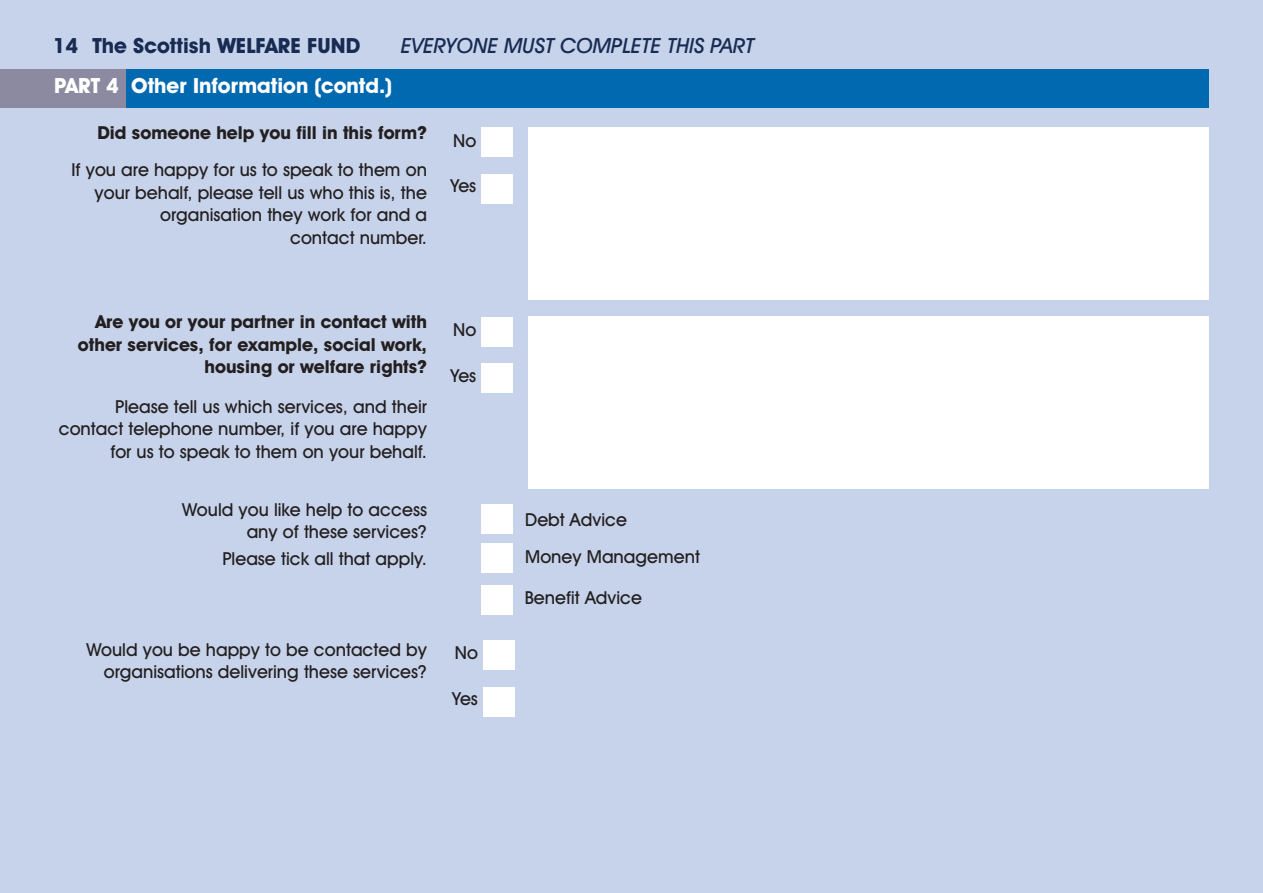
<style>
.page{position:relative;width:1263px;height:893px;background:#c7d3ea}
.page>*{position:absolute;margin:0;border:0;box-sizing:border-box;transform-origin:0 0}
.t1{font:700 21px "Avant Garde IT Cby BT";color:#fff}
.t2{font:italic 500 21px "Avant Garde IT Cby BT";color:#172b53}
.t3{font:700 21px "Avant Garde IT Cby BT";color:#172b53}
.t4{font:500 18px/22.5px "Avant Garde IT Cby BT";color:#231f20;text-align:right}
.t5{font:700 18px/22.5px "Avant Garde IT Cby BT";color:#231f20;text-align:right}
</style>
<div class="page">
<div style="left:0;top:69px;width:1209px;height:38px;background:#0169b0"></div>
<div style="left:0;top:69px;width:125px;height:38px;background:#8b8aa1"></div>
<div style="left:482px;top:128px;width:31px;height:29px;background:#fff"></div>
<div style="left:482px;top:174px;width:31px;height:30px;background:#fff"></div>
<div style="left:528px;top:128px;width:681px;height:172px;background:#fff"></div>
<div style="left:482px;top:317px;width:31px;height:30px;background:#fff"></div>
<div style="left:482px;top:364px;width:31px;height:29px;background:#fff"></div>
<div style="left:528px;top:317px;width:681px;height:172px;background:#fff"></div>
<div style="left:482px;top:504px;width:31px;height:30px;background:#fff"></div>
<div style="left:482px;top:543px;width:31px;height:30px;background:#fff"></div>
<div style="left:481px;top:585px;width:32px;height:29px;background:#fff"></div>
<div style="left:483px;top:640px;width:32px;height:30px;background:#fff"></div>
<div style="left:483px;top:687px;width:32px;height:29px;background:#fff"></div>
<p class="t3" style="left:53px;top:33px;width:309px">14 The Scottish WELFARE FUND</p>
<p class="t1" style="left:54px;top:72px;width:339px">PART 4 Other Information (contd.)</p>
<p class="t2" style="left:401px;top:33px;width:355px">EVERYONE MUST COMPLETE THIS PART</p>
<p class="t5" style="left:97px;top:121px;width:331px">Did someone help you fill in this form?</p>
<p class="t4" style="left:453px;top:129px;width:25px">No</p>
<p class="t4" style="left:450px;top:175px;width:27px">Yes</p>
<p class="t4" style="left:72px;top:158px;width:357px">If you are happy for us to speak to them on your behalf, please tell us who this is, the organisation they work for and a<br>contact number.</p>
<p class="t5" style="left:78px;top:311px;width:351px">Are you or your partner in contact with other services, for example, social work, housing or welfare rights?</p>
<p class="t4" style="left:453px;top:318px;width:25px">No</p>
<p class="t4" style="left:450px;top:364px;width:27px">Yes</p>
<p class="t4" style="left:59px;top:395px;width:370px">Please tell us which services, and their contact telephone number, if you are happy for us to speak to them on your behalf.</p>
<p class="t4" style="left:182px;top:498px;width:246px">Would you like help to access any of these services?</p>
<p class="t4" style="left:222px;top:547px;width:206px">Please tick all that apply.</p>
<p class="t4" style="left:86px;top:638px;width:342px">Would you be happy to be contacted by organisations delivering these services?</p>
<p class="t4" style="left:455px;top:642px;width:25px">No</p>
<p class="t4" style="left:452px;top:687px;width:27px">Yes</p>
<p class="t4" style="left:525px;top:508px;width:103px">Debt Advice</p>
<p class="t4" style="left:525px;top:545px;width:176px">Money Management</p>
<p class="t4" style="left:525px;top:586px;width:119px">Benefit Advice</p>
</div>
